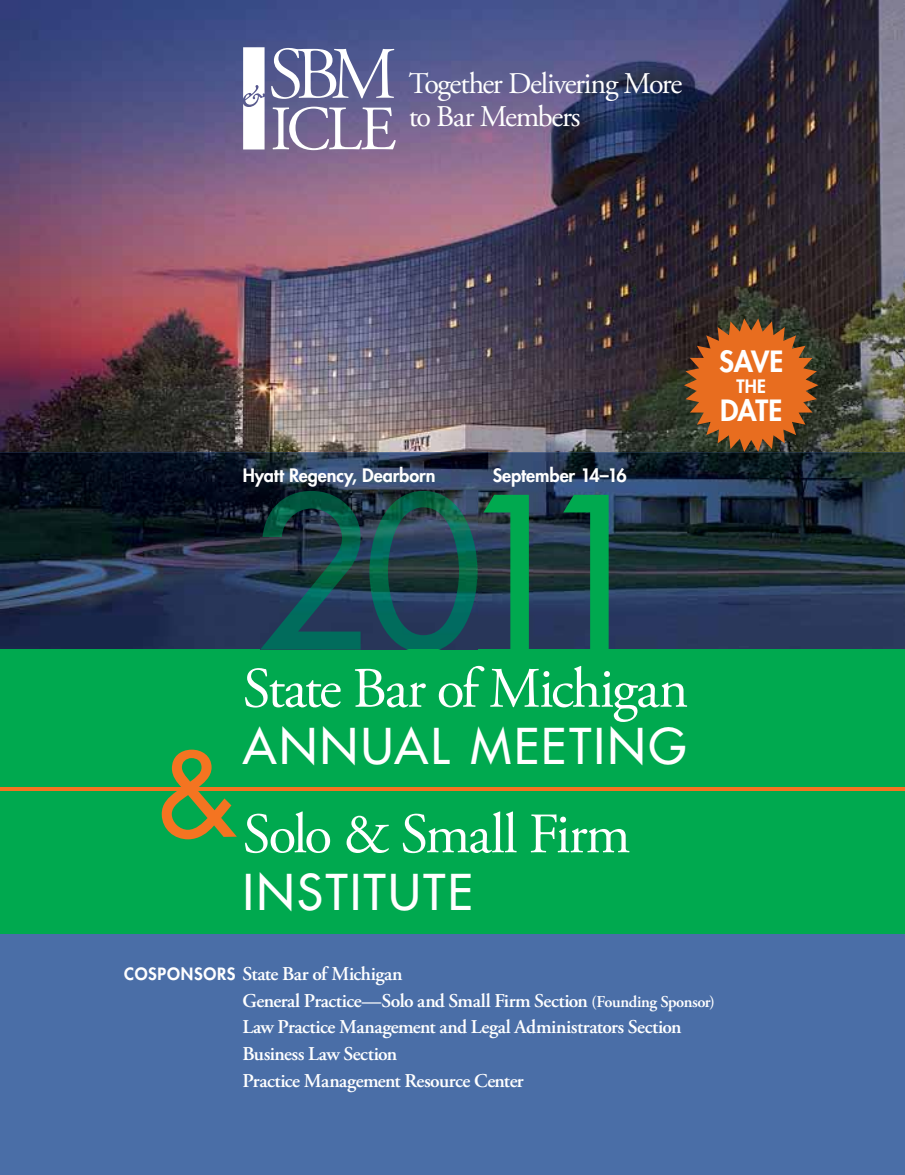
<style>
.page{position:relative;width:905px;height:1175px;background:#fff}
.page>*{position:absolute;margin:0;border:0;box-sizing:border-box;transform-origin:0 0}
.t1{font:500 205.5px "Futura Std";color:#168b84}
.t2{font:57px "Adobe Garamond Pro";letter-spacing:-.035em;color:#fff}
.t3{font:500 48px "Futura Std";letter-spacing:.055em;color:#fff}
.t4{font:30px/33.8px "Adobe Garamond Pro";letter-spacing:-.05em;color:#fff}
.t5{font:800 28.5px "Futura Std";letter-spacing:-.02em;color:#fff}
.t6{font:600 19.5px/26.7px "Adobe Garamond Pro";letter-spacing:-.025em;color:#fff}
.t7{font:800 18px "Futura Std";letter-spacing:-.005em;color:#fff}
.s1{color:#00a94f}
.s2{font-family:"Futura Std";font-weight:800;font-size:16.5px}
.s3{font-size:16.5px}
</style>
<div class="page">
<div style="left:0;top:0;width:904px;height:1174px;background:#4a6ea7"></div>
<img style="left:0;top:0;width:904px;height:452px">
<img style="left:0;top:452px;width:904px;height:197px">
<div style="left:0;top:650px;width:904px;height:284px;background:#00a94f"></div>
<svg style="left:271px;top:48px;width:123px;height:51px;background:#878ab0"></svg>
<svg style="left:243px;top:47px;width:21px;height:102px;background:#f3f4f7"></svg>
<svg style="left:272px;top:107px;width:124px;height:43px;background:#968bac"></svg>
<hr style="left:0;top:787px;width:904px;height:3px;background:#f47421">
<svg style="left:161px;top:749px;width:76px;height:90px"></svg>
<img style="left:260px;top:491px;width:217px;height:158px">
<svg style="left:684px;top:318px;width:134px;height:134px;background:#a55822"></svg>
<h3 class="t4" style="left:409px;top:67px;width:275px">Together Delivering More to Bar Members</h3>
<p class="t7" style="left:243px;top:464px;width:194px">Hyatt regency, Dearborn</p>
<p class="t7" style="left:492px;top:464px;width:136px">September 14–16</p>
<h1 class="t1" style="left:251px;top:444px;width:407px">20<span class="s1">11</span></h1>
<h2 class="t2" style="left:243px;top:654px;width:447px">State Bar of Michigan</h2>
<h3 class="t3" style="left:243px;top:716px;width:445px">ANNUAL MEETING</h3>
<h2 class="t2" style="left:243px;top:800px;width:389px">Solo &amp; Small Firm</h2>
<h3 class="t3" style="left:243px;top:862px;width:231px">INSTITUTE</h3>
<h3 class="t5" style="left:719px;top:343px;width:66px">SaVE</h3>
<p class="t7" style="left:736px;top:375px;width:31px">tHE</p>
<h3 class="t5" style="left:720px;top:393px;width:64px">DatE</h3>
<p class="t6" style="left:242px;top:960px;width:474px;text-indent:-118px"><span class="s2">CoSPonSorS</span> State Bar of Michigan<br>General Practice—Solo and Small Firm Section <span class="s3">(Founding Sponsor)<br></span>Law Practice Management and Legal Administrators Section Business Law Section<br>Practice Management Resource Center</p>
</div>
